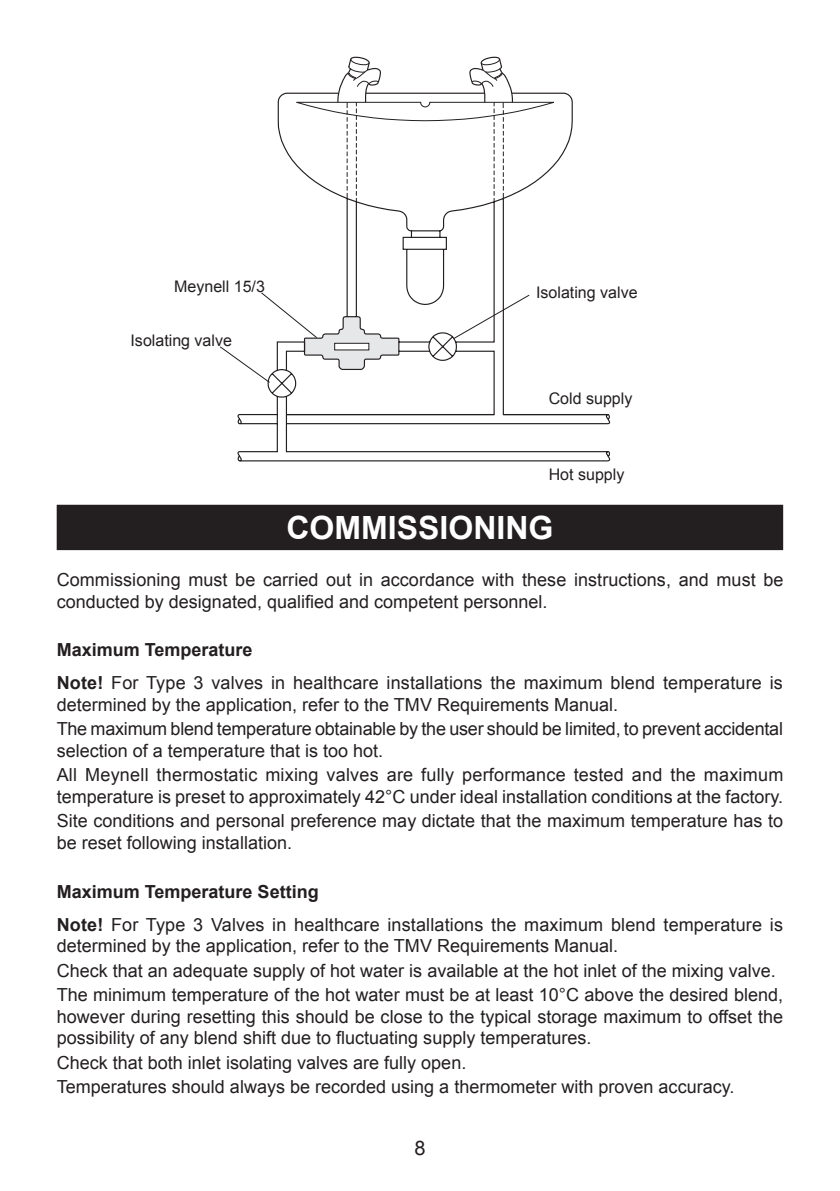
<style>
.page{position:relative;width:840px;height:1191px;background:#fff}
.page>*{position:absolute;margin:0;border:0;box-sizing:border-box;transform-origin:0 0}
.Heading_1{font:700 32px "Arial";color:#fff}
.t1{font:20px "Arial";color:#231f20}
.Body_Justify{font:18px/21.6px "Arial";color:#231f20}
.Heading_2{font:700 18px "Arial";color:#231f20}
.t2{font:16px "Arial";color:#231f20}
.s1{font-weight:700}
</style>
<div class="page">
<svg style="left:237px;top:92px;width:373px;height:369px"></svg>
<svg style="left:296px;top:56px;width:260px;height:65px"></svg>
<svg style="left:334px;top:102px;width:169px;height:248px"></svg>
<svg style="left:220px;top:292px;width:178px;height:91px"></svg>
<svg style="left:452px;top:294px;width:78px;height:46px"></svg>
<div style="left:58px;top:506px;width:723px;height:43px;background:#231f20"></div>
<div style="left:57px;top:505px;width:725px;height:45px;border:2px solid #231f20"></div>
<p class="t2" style="left:174px;top:276px;width:92px">Meynell 15/3</p>
<p class="t2" style="left:130px;top:330px;width:103px">Isolating valve</p>
<p class="t2" style="left:536px;top:281px;width:103px">Isolating valve</p>
<p class="t2" style="left:548px;top:388px;width:85px">Cold supply</p>
<p class="t2" style="left:548px;top:464px;width:77px">Hot supply</p>
<p class="Heading_1" style="left:286px;top:507px;width:268px">COMMISSIONING</p>
<p class="Body_Justify" style="left:57px;top:569px;width:727px">Commissioning must be carried out in accordance with these instructions, and must be conducted by designated, qualified and competent personnel.</p>
<p class="Heading_2" style="left:57px;top:638px;width:197px">Maximum Temperature</p>
<p class="Body_Justify" style="left:57px;top:672px;width:727px"><span class="s1">Note!</span> For Type 3 valves in healthcare installations the maximum blend temperature is determined by the application, refer to the TMV Requirements Manual.</p>
<p class="Body_Justify" style="left:57px;top:718px;width:727px">The maximum blend temperature obtainable by the user should be limited, to prevent accidental selection of a temperature that is too hot.</p>
<p class="Body_Justify" style="left:57px;top:764px;width:727px">All Meynell thermostatic mixing valves are fully performance tested and the maximum temperature is preset to approximately 42°C under ideal installation conditions at the factory.</p>
<p class="Body_Justify" style="left:57px;top:810px;width:727px">Site conditions and personal preference may dictate that the maximum temperature has to be reset following installation.</p>
<p class="Heading_2" style="left:57px;top:879px;width:263px">Maximum Temperature Setting</p>
<p class="Body_Justify" style="left:57px;top:913px;width:727px"><span class="s1">Note!</span> For Type 3 Valves in healthcare installations the maximum blend temperature is determined by the application, refer to the TMV Requirements Manual.</p>
<p class="Body_Justify" style="left:57px;top:959px;width:720px">Check that an adequate supply of hot water is available at the hot inlet of the mixing valve.</p>
<p class="Body_Justify" style="left:57px;top:984px;width:727px;text-align:justify">The minimum temperature of the hot water must be at least 10°C above the desired blend, however during resetting this should be close to the typical storage maximum to offset the possibility of any blend shift due to fluctuating supply temperatures.</p>
<p class="Body_Justify" style="left:57px;top:1051px;width:411px">Check that both inlet isolating valves are fully open.</p>
<p class="Body_Justify" style="left:57px;top:1076px;width:678px">Temperatures should always be recorded using a thermometer with proven accuracy.</p>
<p class="t1" style="left:414px;top:1134px;width:13px">8</p>
</div>
